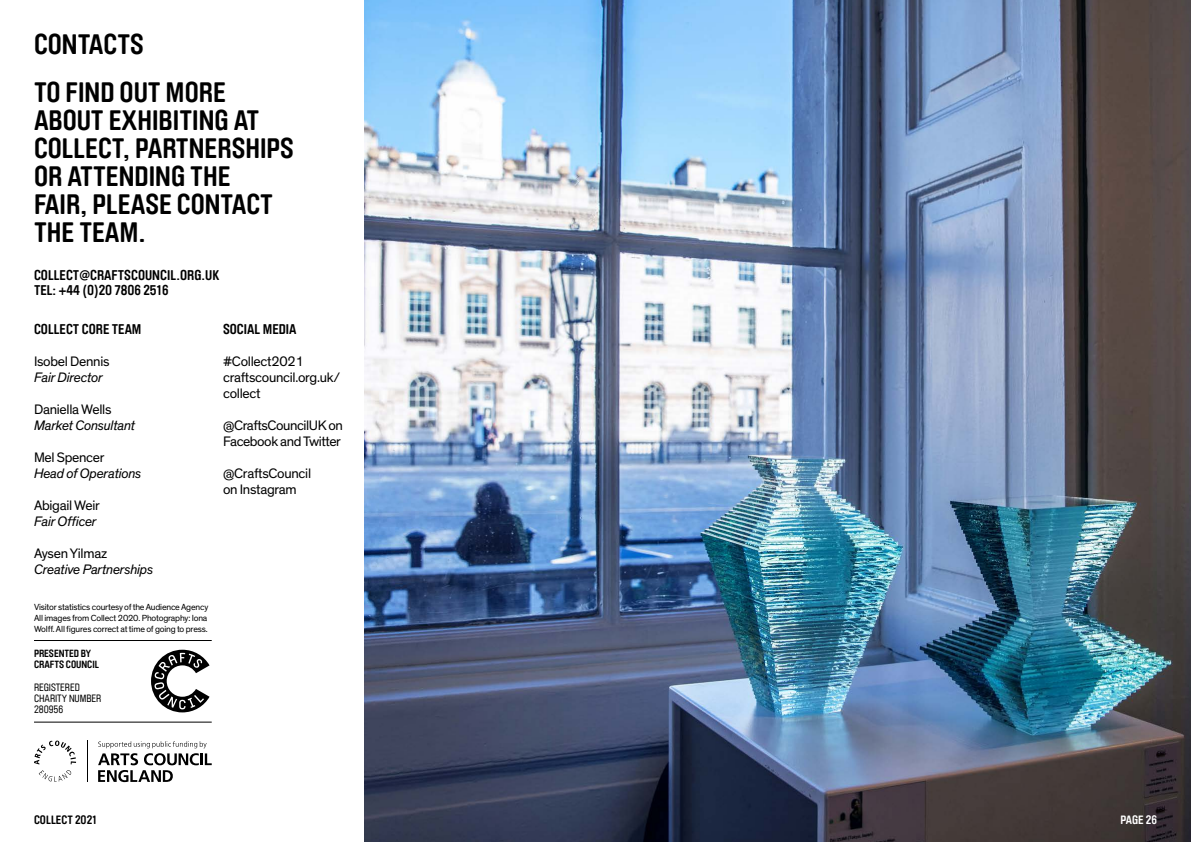
<style>
.page{position:relative;width:1191px;height:842px;background:#fff}
.page>*{position:absolute;margin:0;border:0;box-sizing:border-box;transform-origin:0 0}
.t1{font:700 28px/28px "Brauer Neue";color:#000}
.t2{font:14px/16px "Theinhardt";letter-spacing:-.02em;color:#000}
.t3{font:italic 14px "Theinhardt";letter-spacing:-.02em;color:#000}
.t4{font:700 14px/15px "Brauer Neue";color:#000}
.t5{font:700 12px "Brauer Neue";color:#000}
.t6{font:700 12px "Brauer Neue";letter-spacing:-.005em;color:#fff}
.t7{font:10.4px/11.1px "Brauer Neue";letter-spacing:-.005em;color:#000}
.t8{font:700 10.4px/11.1px "Brauer Neue";letter-spacing:-.005em;color:#000}
.t9{font:9px/10.8px "Theinhardt";letter-spacing:-.02em;color:#000;text-align:justify}
</style>
<div class="page">
<img style="left:365px;top:0;width:826px;height:842px">
<svg style="left:151px;top:650px;width:58px;height:62px"></svg>
<hr style="left:34px;top:640px;width:178px;height:1px;background:#000">
<hr style="left:34px;top:722px;width:178px;height:1px;background:#000">
<svg style="left:98px;top:741px;width:114px;height:41px"></svg>
<svg style="left:34px;top:740px;width:42px;height:24px"></svg>
<svg style="left:39px;top:770px;width:33px;height:12px"></svg>
<hr style="left:87px;top:740px;width:1px;height:42px;background:#000">
<h1 class="t1" style="left:34px;top:30px;width:111px">CONTACTS</h1>
<h1 class="t1" style="left:34px;top:78px;width:261px">TO FIND OUT MORE<br>ABOUT EXHIBITING AT<br>COLLECT, PARTNERSHIPS<br>OR ATTENDING THE<br>FAIR, PLEASE CONTACT<br>THE TEAM.</h1>
<p class="t4" style="left:34px;top:268px;width:187px">COLLECT@CRAFTSCOUNCIL.ORG.UK<br>TEL: +44 (0)20 7806 2516</p>
<p class="t4" style="left:34px;top:322px;width:109px">COLLECT CORE TEAM</p>
<p class="t2" style="left:34px;top:354px;width:77px">Isobel Dennis</p>
<p class="t3" style="left:34px;top:369px;width:70px">Fair Director</p>
<p class="t2" style="left:34px;top:402px;width:79px">Daniella Wells</p>
<p class="t3" style="left:34px;top:417px;width:103px">Market Consultant</p>
<p class="t2" style="left:34px;top:450px;width:72px">Mel Spencer</p>
<p class="t3" style="left:34px;top:465px;width:109px">Head of Operations</p>
<p class="t2" style="left:34px;top:498px;width:67px">Abigail Weir</p>
<p class="t3" style="left:34px;top:513px;width:64px">Fair Officer</p>
<p class="t2" style="left:34px;top:546px;width:75px">Aysen Yilmaz</p>
<p class="t3" style="left:34px;top:561px;width:121px">Creative Partnerships</p>
<p class="t9" style="left:34px;top:602px;width:176px">Visitor statistics courtesy of the Audience Agency All images from Collect 2020. Photography: Iona Wolff. All figures correct at time of going to press.</p>
<p class="t8" style="left:34px;top:648px;width:67px">PRESENTED BY<br>CRAFTS COUNCIL</p>
<p class="t7" style="left:34px;top:681px;width:69px">REGISTERED<br>CHARITY NUMBER<br>280956</p>
<p class="t4" style="left:223px;top:322px;width:75px">SOCIAL MEDIA</p>
<p class="t2" style="left:223px;top:354px;width:119px">#Collect2021 craftscouncil.org.uk/ collect</p>
<p class="t2" style="left:223px;top:418px;width:121px">@CraftsCouncilUK on<br>Facebook and Twitter</p>
<p class="t2" style="left:223px;top:466px;width:90px">@CraftsCouncil on Instagram</p>
<p class="t5" style="left:34px;top:813px;width:64px">COLLECT 2021</p>
<p class="t6" style="left:1120px;top:813px;width:38px">PAGE 26</p>
</div>
